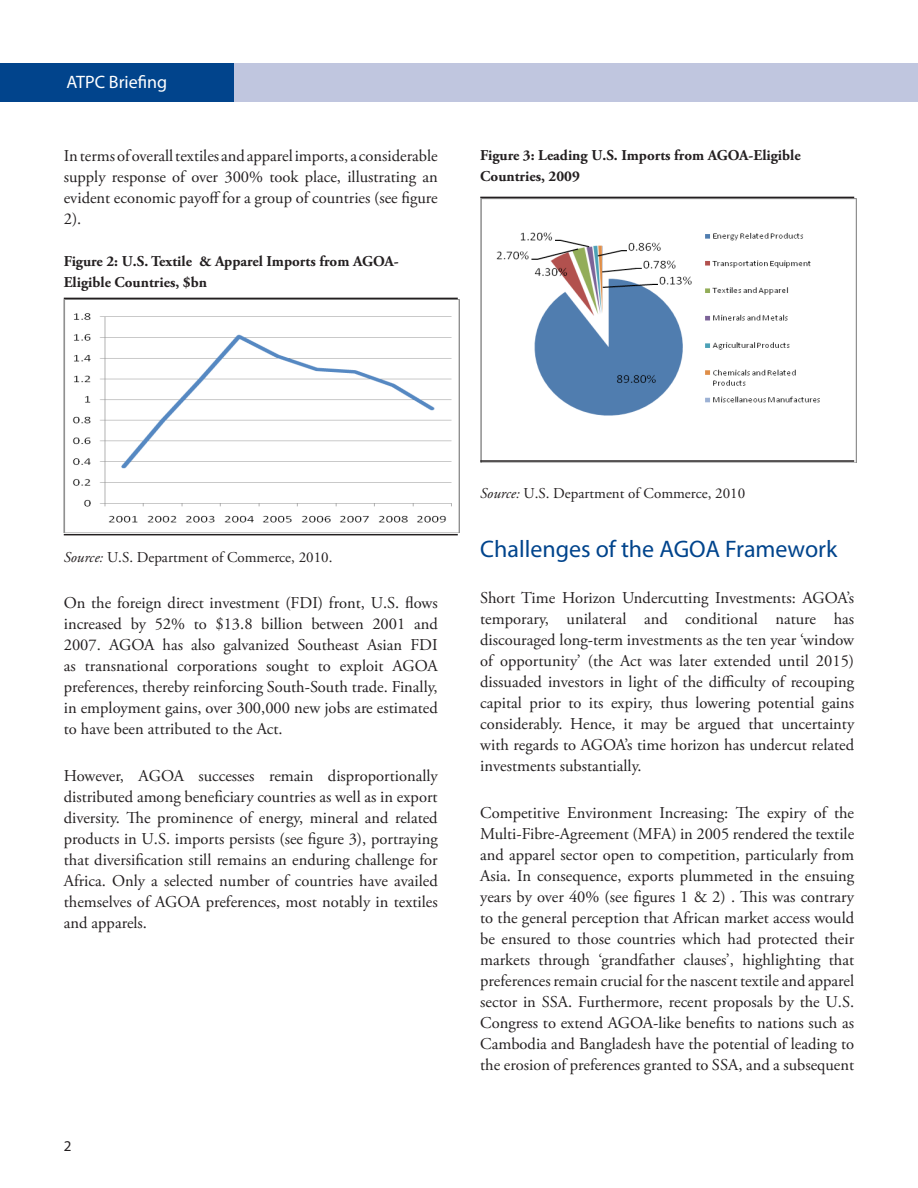
<style>
.page{position:relative;width:918px;height:1188px;background:#fff}
.page>*{position:absolute;margin:0;border:0;box-sizing:border-box;transform-origin:0 0}
._03_Heading{font:24px "Myriad Pro";color:#01448c}
.trid_source{font:18px "Myriad Pro";color:#fff}
.TRID_bodyText{font:16.5px/21px "Adobe Garamond Pro";color:#231f20;text-align:justify}
.TRID_bodyText-2{font:700 15px/21px "Adobe Garamond Pro";color:#231f20}
.TRID_bodyText-3{font:15px "Adobe Garamond Pro";color:#231f20}
.s1{font-style:italic}
</style>
<div class="page">
<div style="left:0;top:64px;width:918px;height:38px;background:#c0c6df"></div>
<div style="left:0;top:64px;width:234px;height:38px;background:#01448c"></div>
<img style="left:64px;top:299px;width:395px;height:234px">
<img style="left:480px;top:199px;width:377px;height:263px">
<hr style="left:64px;top:534px;width:394px;height:1px;background:#231f20">
<hr style="left:64px;top:298px;width:394px;height:1px;background:#231f20">
<hr style="left:480px;top:197px;width:374px;height:1px;background:#231f20">
<hr style="left:480px;top:460px;width:374px;height:2px;background:#231f20">
<p class="trid_source" style="left:67px;top:71px;width:102px">ATPC Briefing</p>
<p class="TRID_bodyText" style="left:64px;top:146px;width:375px">In terms of overall textiles and apparel imports, a considerable supply response of over 300% took place, illustrating an evident economic payoff for a group of countries (see figure 2).</p>
<p class="TRID_bodyText-2" style="left:64px;top:251px;width:336px">Figure 2: U.S. Textile &amp; Apparel Imports from AGOA-<br>Eligible Countries, $bn</p>
<p class="TRID_bodyText-2" style="left:480px;top:145px;width:322px">Figure 3: Leading U.S. Imports from AGOA-Eligible<br>Countries, 2009</p>
<p class="TRID_bodyText-3" style="left:64px;top:548px;width:270px"><span class="s1">Source:</span> U.S. Department of Commerce, 2010.</p>
<p class="TRID_bodyText" style="left:64px;top:593px;width:375px">On the foreign direct investment (FDI) front, U.S. flows increased by 52% to $13.8 billion between 2001 and 2007. AGOA has also galvanized Southeast Asian FDI as transnational corporations sought to exploit AGOA preferences, thereby reinforcing South-South trade. Finally, in employment gains, over 300,000 new jobs are estimated to have been attributed to the Act.</p>
<p class="TRID_bodyText" style="left:64px;top:766px;width:376px">However, AGOA successes remain disproportionally distributed among beneficiary countries as well as in export diversity. The prominence of energy, mineral and related products in U.S. imports persists (see figure 3), portraying that diversification still remains an enduring challenge for Africa. Only a selected number of countries have availed themselves of AGOA preferences, most notably in textiles and apparels.</p>
<p class="TRID_bodyText-3" style="left:480px;top:484px;width:266px"><span class="s1">Source:</span> U.S. Department of Commerce, 2010</p>
<p class="_03_Heading" style="left:480px;top:534px;width:359px">Challenges of the AGOA Framework</p>
<p class="TRID_bodyText" style="left:480px;top:588px;width:375px">Short Time Horizon Undercutting Investments: AGOA’s temporary, unilateral and conditional nature has discouraged long-term investments as the ten year ‘window of opportunity’ (the Act was later extended until 2015) dissuaded investors in light of the difficulty of recouping capital prior to its expiry, thus lowering potential gains considerably. Hence, it may be argued that uncertainty with regards to AGOA’s time horizon has undercut related investments substantially.</p>
<p class="TRID_bodyText" style="left:480px;top:803px;width:375px">Competitive Environment Increasing: The expiry of the Multi-Fibre-Agreement (MFA) in 2005 rendered the textile and apparel sector open to competition, particularly from Asia. In consequence, exports plummeted in the ensuing years by over 40% (see figures 1 &amp; 2) . This was contrary to the general perception that African market access would be ensured to those countries which had protected their markets through ‘grandfather clauses’, highlighting that preferences remain crucial for the nascent textile and apparel sector in SSA. Furthermore, recent proposals by the U.S.<br>Congress to extend AGOA-like benefits to nations such as Cambodia and Bangladesh have the potential of leading to the erosion of preferences granted to SSA, and a subsequent</p>
</div>
